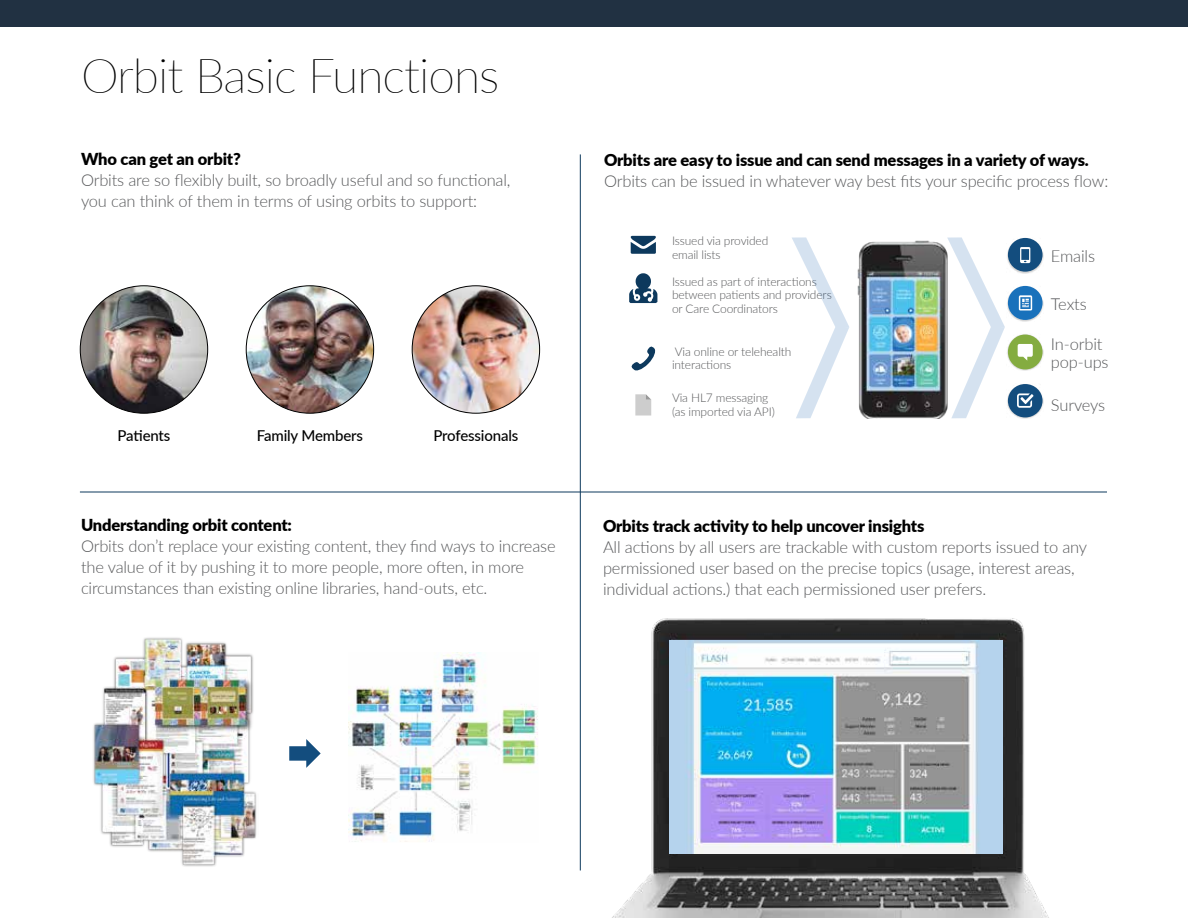
<style>
.page{position:relative;width:1188px;height:918px;background:#fff}
.page>*{position:absolute;margin:0;border:0;box-sizing:border-box;transform-origin:0 0}
.t1{font:100 48px "Lato";letter-spacing:-.02em;color:#000}
.t2{font:300 16.5px/21px "Lato";letter-spacing:-.01em;color:#58595b}
.t3{font:900 16.5px "Lato";letter-spacing:-.01em;color:#000}
.t4{font:500 15px "Lato";letter-spacing:-.01em;color:#000}
.t5{font:300 12px/13.5px "Lato";letter-spacing:-.01em;color:#58595b}
</style>
<div class="page">
<img style="left:857px;top:240px;width:90px;height:178px">
<img style="left:93px;top:637px;width:164px;height:230px">
<img style="left:348px;top:653px;width:190px;height:189px">
<svg style="left:289px;top:739px;width:32px;height:29px"></svg>
<img style="left:612px;top:618px;width:437px;height:300px">
<img style="left:670px;top:641px;width:332px;height:212px">
<svg style="left:631px;top:236px;width:25px;height:18px"></svg>
<svg style="left:629px;top:273px;width:28px;height:30px"></svg>
<svg style="left:631px;top:347px;width:24px;height:24px"></svg>
<svg style="left:635px;top:394px;width:16px;height:22px"></svg>
<img style="left:1007px;top:334px;width:37px;height:37px">
<div style="left:1008px;top:335px;width:35px;height:34px;background:#84ac40;border-radius:50%"></div>
<svg style="left:1018px;top:344px;width:15px;height:17px"></svg>
<img style="left:1007px;top:237px;width:37px;height:36px">
<div style="left:1008px;top:238px;width:35px;height:34px;background:#134d7e;border-radius:50%"></div>
<svg style="left:1020px;top:247px;width:10px;height:16px"></svg>
<img style="left:1007px;top:285px;width:37px;height:36px">
<div style="left:1008px;top:286px;width:35px;height:34px;background:#1971bb;border-radius:50%"></div>
<svg style="left:1019px;top:295px;width:13px;height:16px"></svg>
<img style="left:1007px;top:384px;width:37px;height:35px">
<div style="left:1008px;top:384px;width:35px;height:33px;background:#134d7e;border-radius:50%"></div>
<svg style="left:1017px;top:393px;width:16px;height:15px"></svg>
<svg style="left:792px;top:237px;width:57px;height:181px"></svg>
<svg style="left:947px;top:237px;width:58px;height:181px"></svg>
<div style="left:0;top:0;width:1188px;height:27px;background:#213142"></div>
<hr style="left:80px;top:492px;width:1027px;height:1px;background:#0d395d">
<hr style="left:580px;top:154px;width:1px;height:716px;background:#0d395d">
<img style="left:80px;top:286px;width:128px;height:127px;border-radius:64px">
<img style="left:412px;top:286px;width:128px;height:127px;border-radius:64px">
<img style="left:246px;top:286px;width:128px;height:127px;border-radius:64px">
<h1 class="t1" style="left:81px;top:43px;width:420px">Orbit Basic Functions</h1>
<p class="t3" style="left:81px;top:146px;width:161px">Who can get an orbit?</p>
<p class="t2" style="left:81px;top:169px;width:431px">Orbits are so flexibly built, so broadly useful and so functional, you can think of them in terms of using orbits to support:</p>
<p class="t4" style="left:118px;top:424px;width:54px">Patients</p>
<p class="t4" style="left:257px;top:424px;width:108px">Family Members</p>
<p class="t4" style="left:433px;top:424px;width:86px">Professionals</p>
<p class="t3" style="left:81px;top:512px;width:213px">Understanding orbit content:</p>
<p class="t2" style="left:81px;top:535px;width:476px">Orbits don’t replace your existing content, they find ways to increase the value of it by pushing it to more people, more often, in more circumstances than existing online libraries, hand-outs, etc.</p>
<p class="t3" style="left:604px;top:148px;width:486px">Orbits are easy to issue and can send messages in a variety of ways.</p>
<p class="t2" style="left:604px;top:170px;width:506px">Orbits can be issued in whatever way best fits your specific process flow:</p>
<p class="t5" style="left:672px;top:234px;width:98px">Issued via provided email lists</p>
<p class="t5" style="left:672px;top:274px;width:161px">Issued as part of interactions between patients and providers or Care Coordinators</p>
<p class="t5" style="left:672px;top:344px;width:121px">Via online or telehealth interactions</p>
<p class="t5" style="left:672px;top:391px;width:104px">Via HL7 messaging (as imported via API)</p>
<p class="t2" style="left:1051px;top:245px;width:46px">Emails</p>
<p class="t2" style="left:1051px;top:293px;width:37px">Texts</p>
<p class="t2" style="left:1051px;top:334px;width:59px;line-height:18px">In-orbit pop-ups</p>
<p class="t2" style="left:1051px;top:394px;width:56px">Surveys</p>
<p class="t3" style="left:603px;top:514px;width:323px">Orbits track activity to help uncover insights</p>
<p class="t2" style="left:603px;top:536px;width:486px">All actions by all users are trackable with custom reports issued to any permissioned user based on the precise topics (usage, interest areas, individual actions.) that each permissioned user prefers.</p>
</div>
